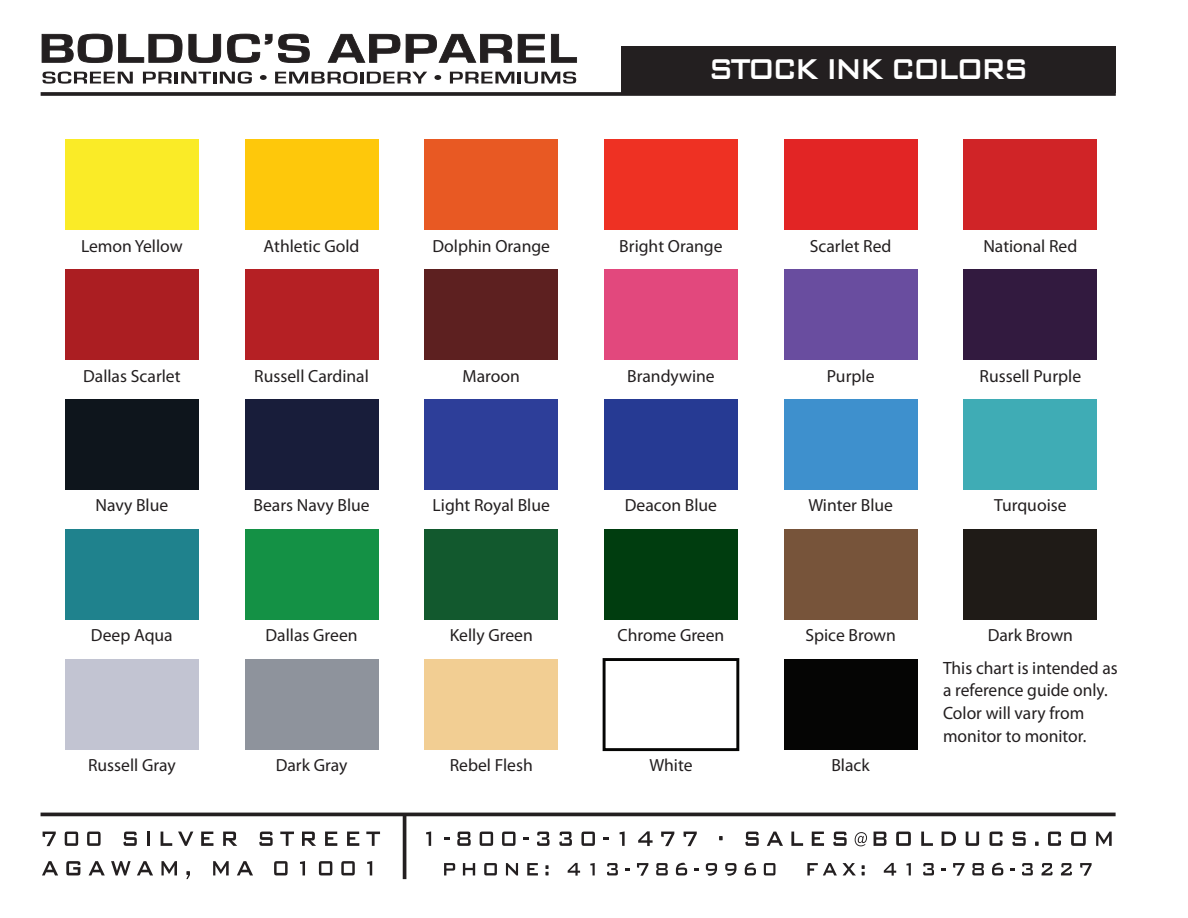
<style>
.page{position:relative;width:1188px;height:918px;background:#fff}
.page>*{position:absolute;margin:0;border:0;box-sizing:border-box;transform-origin:0 0}
.t1{font:500 38.4px "Bank Gothic";letter-spacing:-.1em;color:#fff;scale:.83 1}
.t2{font:17.85px/22.8px "Myriad Pro";color:#231f20}
.t3{font:17.55px "Myriad Pro";color:#231f20}
</style>
<div class="page">
<div style="left:963px;top:140px;width:134px;height:90px;background:#d02427"></div>
<div style="left:65px;top:140px;width:134px;height:90px;background:#faeb27"></div>
<div style="left:245px;top:140px;width:133px;height:90px;background:#fec80b"></div>
<div style="left:424px;top:140px;width:134px;height:90px;background:#e85923"></div>
<div style="left:604px;top:140px;width:134px;height:90px;background:#ee3123"></div>
<div style="left:784px;top:140px;width:134px;height:90px;background:#e22525"></div>
<div style="left:963px;top:270px;width:134px;height:90px;background:#321a3f"></div>
<div style="left:65px;top:270px;width:134px;height:90px;background:#ab1e22"></div>
<div style="left:245px;top:270px;width:133px;height:90px;background:#b52024"></div>
<div style="left:424px;top:270px;width:134px;height:90px;background:#5d2020"></div>
<div style="left:604px;top:270px;width:134px;height:90px;background:#e2487d"></div>
<div style="left:784px;top:270px;width:134px;height:90px;background:#694d9f"></div>
<div style="left:963px;top:400px;width:134px;height:90px;background:#3facb5"></div>
<div style="left:65px;top:400px;width:134px;height:90px;background:#0e151c"></div>
<div style="left:245px;top:400px;width:133px;height:90px;background:#181d3a"></div>
<div style="left:424px;top:400px;width:134px;height:90px;background:#2d3e99"></div>
<div style="left:604px;top:400px;width:134px;height:90px;background:#263a93"></div>
<div style="left:784px;top:400px;width:134px;height:90px;background:#3e90cd"></div>
<div style="left:963px;top:530px;width:134px;height:90px;background:#1f1b17"></div>
<div style="left:65px;top:530px;width:134px;height:90px;background:#1f828d"></div>
<div style="left:245px;top:530px;width:133px;height:90px;background:#149145"></div>
<div style="left:424px;top:530px;width:134px;height:90px;background:#12592e"></div>
<div style="left:604px;top:530px;width:134px;height:90px;background:#003d0f"></div>
<div style="left:784px;top:530px;width:134px;height:90px;background:#77543a"></div>
<div style="left:65px;top:660px;width:134px;height:90px;background:#c2c4d2"></div>
<div style="left:245px;top:660px;width:133px;height:90px;background:#8e939c"></div>
<div style="left:424px;top:660px;width:134px;height:90px;background:#f2ce93"></div>
<div style="left:603px;top:658px;width:136px;height:93px;background:#fff;border:3px solid #050504"></div>
<div style="left:784px;top:660px;width:134px;height:90px;background:#050504"></div>
<div style="left:621px;top:46px;width:495px;height:47px;background:#231f20"></div>
<svg style="left:42px;top:34px;width:179px;height:29px"></svg>
<svg style="left:227px;top:34px;width:83px;height:29px"></svg>
<svg style="left:328px;top:34px;width:72px;height:29px"></svg>
<svg style="left:406px;top:34px;width:106px;height:29px"></svg>
<svg style="left:518px;top:34px;width:27px;height:29px"></svg>
<svg style="left:551px;top:34px;width:26px;height:29px"></svg>
<svg style="left:42px;top:72px;width:91px;height:12px"></svg>
<svg style="left:143px;top:72px;width:109px;height:12px"></svg>
<svg style="left:260px;top:75px;width:7px;height:5px"></svg>
<svg style="left:275px;top:72px;width:152px;height:12px"></svg>
<svg style="left:434px;top:75px;width:7px;height:5px"></svg>
<svg style="left:450px;top:72px;width:126px;height:12px"></svg>
<svg style="left:426px;top:831px;width:5px;height:15px"></svg>
<svg style="left:444px;top:837px;width:5px;height:3px"></svg>
<svg style="left:457px;top:832px;width:14px;height:14px"></svg>
<svg style="left:480px;top:832px;width:13px;height:14px"></svg>
<svg style="left:502px;top:832px;width:14px;height:14px"></svg>
<svg style="left:523px;top:837px;width:6px;height:3px"></svg>
<svg style="left:537px;top:832px;width:13px;height:14px"></svg>
<svg style="left:559px;top:832px;width:13px;height:14px"></svg>
<svg style="left:581px;top:832px;width:14px;height:14px"></svg>
<svg style="left:603px;top:837px;width:5px;height:3px"></svg>
<svg style="left:620px;top:831px;width:5px;height:15px"></svg>
<svg style="left:638px;top:831px;width:15px;height:15px"></svg>
<svg style="left:661px;top:832px;width:13px;height:14px"></svg>
<svg style="left:684px;top:832px;width:13px;height:14px"></svg>
<svg style="left:719px;top:836px;width:4px;height:4px"></svg>
<svg style="left:745px;top:832px;width:14px;height:14px"></svg>
<svg style="left:767px;top:832px;width:16px;height:14px"></svg>
<svg style="left:791px;top:832px;width:12px;height:14px"></svg>
<svg style="left:812px;top:832px;width:12px;height:14px"></svg>
<svg style="left:833px;top:832px;width:14px;height:14px"></svg>
<svg style="left:855px;top:832px;width:12px;height:14px"></svg>
<svg style="left:874px;top:832px;width:13px;height:14px"></svg>
<svg style="left:896px;top:832px;width:15px;height:14px"></svg>
<svg style="left:921px;top:832px;width:12px;height:14px"></svg>
<svg style="left:942px;top:832px;width:14px;height:14px"></svg>
<svg style="left:966px;top:832px;width:13px;height:14px"></svg>
<svg style="left:990px;top:832px;width:13px;height:14px"></svg>
<svg style="left:1012px;top:832px;width:14px;height:14px"></svg>
<svg style="left:1035px;top:842px;width:4px;height:4px"></svg>
<svg style="left:1048px;top:832px;width:13px;height:14px"></svg>
<svg style="left:1071px;top:832px;width:15px;height:14px"></svg>
<svg style="left:1096px;top:832px;width:16px;height:14px"></svg>
<svg style="left:444px;top:863px;width:11px;height:12px"></svg>
<svg style="left:463px;top:863px;width:12px;height:12px"></svg>
<svg style="left:484px;top:863px;width:13px;height:12px"></svg>
<svg style="left:506px;top:863px;width:12px;height:12px"></svg>
<svg style="left:527px;top:863px;width:11px;height:12px"></svg>
<svg style="left:545px;top:865px;width:4px;height:10px"></svg>
<svg style="left:568px;top:863px;width:12px;height:13px"></svg>
<svg style="left:590px;top:863px;width:5px;height:12px"></svg>
<svg style="left:607px;top:863px;width:11px;height:12px"></svg>
<svg style="left:637px;top:863px;width:11px;height:13px"></svg>
<svg style="left:656px;top:863px;width:12px;height:12px"></svg>
<svg style="left:676px;top:863px;width:11px;height:12px"></svg>
<svg style="left:706px;top:863px;width:11px;height:13px"></svg>
<svg style="left:725px;top:863px;width:11px;height:13px"></svg>
<svg style="left:745px;top:863px;width:11px;height:12px"></svg>
<svg style="left:764px;top:863px;width:11px;height:12px"></svg>
<svg style="left:807px;top:863px;width:30px;height:12px"></svg>
<svg style="left:843px;top:863px;width:13px;height:12px"></svg>
<svg style="left:862px;top:865px;width:3px;height:10px"></svg>
<svg style="left:884px;top:863px;width:12px;height:13px"></svg>
<svg style="left:906px;top:863px;width:5px;height:12px"></svg>
<svg style="left:923px;top:863px;width:11px;height:12px"></svg>
<svg style="left:953px;top:863px;width:12px;height:13px"></svg>
<svg style="left:972px;top:863px;width:12px;height:12px"></svg>
<svg style="left:992px;top:863px;width:11px;height:12px"></svg>
<svg style="left:1022px;top:863px;width:11px;height:12px"></svg>
<svg style="left:1042px;top:863px;width:11px;height:12px"></svg>
<svg style="left:1061px;top:863px;width:11px;height:12px"></svg>
<svg style="left:1080px;top:863px;width:12px;height:13px"></svg>
<svg style="left:43px;top:832px;width:13px;height:14px"></svg>
<svg style="left:65px;top:832px;width:13px;height:14px"></svg>
<svg style="left:87px;top:832px;width:14px;height:14px"></svg>
<svg style="left:124px;top:832px;width:13px;height:14px"></svg>
<hr style="left:147px;top:832px;width:3px;height:14px;background:#231f20">
<svg style="left:161px;top:832px;width:11px;height:14px"></svg>
<svg style="left:178px;top:832px;width:15px;height:14px"></svg>
<svg style="left:201px;top:832px;width:12px;height:14px"></svg>
<svg style="left:223px;top:832px;width:14px;height:14px"></svg>
<svg style="left:259px;top:832px;width:14px;height:14px"></svg>
<svg style="left:280px;top:832px;width:14px;height:14px"></svg>
<svg style="left:302px;top:832px;width:14px;height:14px"></svg>
<svg style="left:325px;top:832px;width:12px;height:14px"></svg>
<svg style="left:347px;top:832px;width:12px;height:14px"></svg>
<svg style="left:366px;top:832px;width:14px;height:14px"></svg>
<svg style="left:42px;top:861px;width:16px;height:14px"></svg>
<svg style="left:66px;top:861px;width:14px;height:14px"></svg>
<svg style="left:89px;top:861px;width:16px;height:14px"></svg>
<svg style="left:111px;top:861px;width:20px;height:14px"></svg>
<svg style="left:137px;top:861px;width:16px;height:14px"></svg>
<svg style="left:161px;top:861px;width:16px;height:14px"></svg>
<svg style="left:186px;top:871px;width:4px;height:8px"></svg>
<svg style="left:213px;top:861px;width:16px;height:14px"></svg>
<svg style="left:237px;top:861px;width:16px;height:14px"></svg>
<svg style="left:274px;top:861px;width:14px;height:14px"></svg>
<svg style="left:300px;top:861px;width:5px;height:14px"></svg>
<svg style="left:319px;top:861px;width:13px;height:14px"></svg>
<svg style="left:341px;top:861px;width:14px;height:14px"></svg>
<svg style="left:367px;top:861px;width:5px;height:14px"></svg>
<hr style="left:403px;top:815px;width:3px;height:64px;background:#231f20">
<hr style="left:41px;top:813px;width:1075px;height:3px;background:#231f20">
<svg style="left:41px;top:92px;width:1075px;height:4px;background:#2f2c2d"></svg>
<h1 class="t1" style="left:708px;top:39px;width:388px">STOCK INK COLORS</h1>
<p class="t3" style="left:81px;top:235px;width:103px">Lemon Yellow</p>
<p class="t3" style="left:264px;top:235px;width:97px">Athletic Gold</p>
<p class="t3" style="left:432px;top:235px;width:119px">Dolphin Orange</p>
<p class="t3" style="left:619px;top:235px;width:105px">Bright Orange</p>
<p class="t3" style="left:810px;top:235px;width:83px">Scarlet Red</p>
<p class="t3" style="left:983px;top:235px;width:96px">National Red</p>
<p class="t3" style="left:83px;top:365px;width:99px">Dallas Scarlet</p>
<p class="t3" style="left:254px;top:365px;width:116px">Russell Cardinal</p>
<p class="t3" style="left:463px;top:365px;width:59px">Maroon</p>
<p class="t3" style="left:627px;top:365px;width:89px">Brandywine</p>
<p class="t3" style="left:827px;top:365px;width:49px">Purple</p>
<p class="t3" style="left:980px;top:365px;width:103px">Russell Purple</p>
<p class="t3" style="left:95px;top:495px;width:74px">Navy Blue</p>
<p class="t3" style="left:253px;top:495px;width:118px">Bears Navy Blue</p>
<p class="t3" style="left:433px;top:495px;width:119px">Light Royal Blue</p>
<p class="t3" style="left:625px;top:495px;width:94px">Deacon Blue</p>
<p class="t3" style="left:808px;top:495px;width:86px">Winter Blue</p>
<p class="t3" style="left:994px;top:495px;width:74px">Turquoise</p>
<p class="t3" style="left:91px;top:625px;width:83px">Deep Aqua</p>
<p class="t3" style="left:266px;top:625px;width:94px">Dallas Green</p>
<p class="t3" style="left:450px;top:625px;width:85px">Kelly Green</p>
<p class="t3" style="left:618px;top:625px;width:108px">Chrome Green</p>
<p class="t3" style="left:805px;top:625px;width:92px">Spice Brown</p>
<p class="t3" style="left:988px;top:625px;width:87px">Dark Brown</p>
<p class="t3" style="left:88px;top:755px;width:89px">Russell Gray</p>
<p class="t3" style="left:276px;top:755px;width:73px">Dark Gray</p>
<p class="t3" style="left:450px;top:755px;width:85px">Rebel Flesh</p>
<p class="t3" style="left:649px;top:755px;width:45px">White</p>
<p class="t3" style="left:831px;top:755px;width:40px">Black</p>
<p class="t2" style="left:943px;top:656px;width:176px">This chart is intended as a reference guide only.<br>Color will vary from monitor to monitor.</p>
</div>
